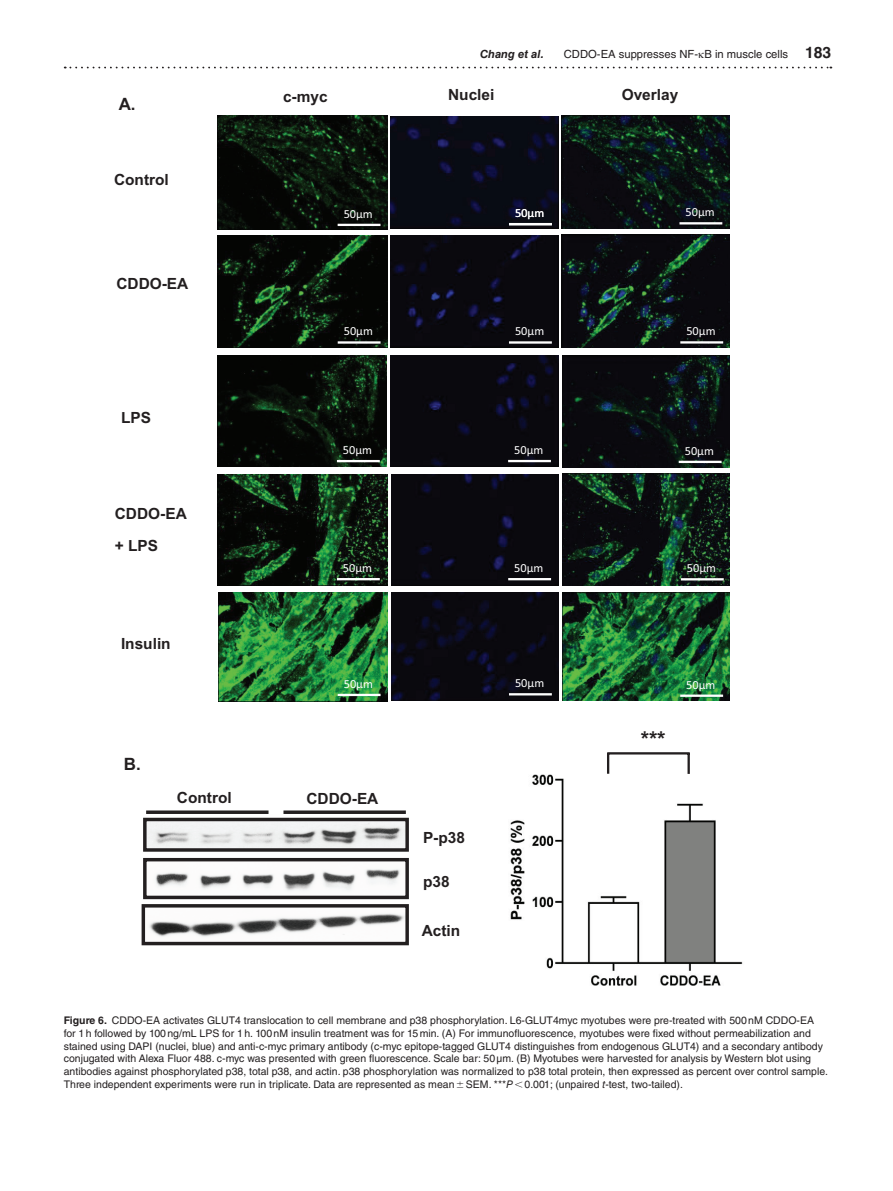
<style>
.page{position:relative;width:893px;height:1191px;background:#fff}
.page>*{position:absolute;margin:0;border:0;box-sizing:border-box;transform-origin:0 0}
.t1{font:700 21.6px "Arial";color:#231f20}
.t2{font:700 16.95px "Arial";color:#231f20}
.t3{font:700 15.45px/31.5px "Arial";color:#231f20}
.t4{font:12.3px "Calibri";color:#fff}
.t5{font:11.25px "Helvetica LT Std";color:#231f20}
.t6{font:italic 700 11.25px "Helvetica LT Std";color:#231f20}
.t7{font:10.5px/12.8px "Helvetica LT Std";color:#231f20}
.s1{font-weight:700;font-size:15.75px}
.s2{font-weight:700}
.s3{font-style:italic}
</style>
<div class="page">
<svg style="left:65px;top:67px;width:766px;height:1px"></svg>
<img style="left:217px;top:116px;width:170px;height:113px">
<img style="left:561px;top:115px;width:169px;height:113px">
<img style="left:390px;top:116px;width:168px;height:113px">
<hr style="left:338px;top:224px;width:42px;height:2px;background:#fff">
<hr style="left:509px;top:223px;width:43px;height:2px;background:#fff">
<hr style="left:679px;top:222px;width:43px;height:2px;background:#fff">
<img style="left:217px;top:235px;width:171px;height:112px">
<img style="left:391px;top:235px;width:167px;height:112px">
<img style="left:561px;top:235px;width:169px;height:112px">
<hr style="left:338px;top:341px;width:43px;height:3px;background:#fff">
<hr style="left:509px;top:341px;width:43px;height:3px;background:#fff">
<hr style="left:680px;top:341px;width:43px;height:2px;background:#fff">
<img style="left:217px;top:355px;width:170px;height:112px">
<img style="left:391px;top:355px;width:168px;height:111px">
<img style="left:562px;top:355px;width:167px;height:112px">
<hr style="left:337px;top:460px;width:43px;height:2px;background:#fff">
<hr style="left:508px;top:460px;width:43px;height:2px;background:#fff">
<hr style="left:679px;top:461px;width:43px;height:2px;background:#fff">
<img style="left:218px;top:475px;width:169px;height:110px">
<div style="left:391px;top:474px;width:168px;height:111px;background:#0a090e"></div>
<img style="left:562px;top:473px;width:167px;height:112px">
<hr style="left:337px;top:578px;width:43px;height:2px;background:#fff">
<hr style="left:508px;top:578px;width:43px;height:2px;background:#fff">
<hr style="left:681px;top:578px;width:43px;height:2px;background:#fff">
<img style="left:219px;top:592px;width:169px;height:109px">
<img style="left:391px;top:592px;width:168px;height:109px">
<img style="left:563px;top:592px;width:166px;height:109px">
<hr style="left:338px;top:694px;width:43px;height:2px;background:#fff">
<hr style="left:509px;top:693px;width:43px;height:2px;background:#fff">
<hr style="left:680px;top:694px;width:43px;height:3px;background:#fff">
<svg style="left:141px;top:810px;width:268px;height:136px"></svg>
<img style="left:510px;top:755px;width:233px;height:231px">
<hr style="left:607px;top:752px;width:83px;height:2px;background:#231f20">
<hr style="left:607px;top:753px;width:2px;height:20px;background:#231f20">
<hr style="left:687px;top:753px;width:3px;height:21px;background:#231f20">
<h2 class="t2" style="left:119px;top:92px;width:18px">A.</h2>
<h3 class="t3" style="left:114px;top:163px;width:56px">Control</h3>
<h3 class="t3" style="left:116px;top:268px;width:73px">CDDO-EA</h3>
<h3 class="t3" style="left:121px;top:402px;width:32px">LPS</h3>
<h3 class="t3" style="left:115px;top:498px;width:73px">CDDO-EA + LPS</h3>
<h3 class="t3" style="left:121px;top:628px;width:51px">Insulin</h3>
<h2 class="t2" style="left:124px;top:752px;width:18px">B.</h2>
<p class="t6" style="left:480px;top:47px;width:65px">Chang et al.</p>
<p class="t5" style="left:564px;top:48px;width:269px">CDDO-EA suppresses NF- B in muscle cells <span class="s1">183</span></p>
<h3 class="t3" style="left:283px;top:81px;width:46px">c-myc</h3>
<h3 class="t3" style="left:448px;top:79px;width:48px">Nuclei</h3>
<h3 class="t3" style="left:622px;top:79px;width:58px">Overlay</h3>
<p class="t4" style="left:344px;top:205px;width:31px">50µm</p>
<p class="t4" style="left:515px;top:204px;width:31px">50µm</p>
<p class="t4" style="left:685px;top:204px;width:31px">50µm</p>
<p class="t4" style="left:344px;top:323px;width:31px">50µm</p>
<p class="t4" style="left:515px;top:323px;width:31px">50µm</p>
<p class="t4" style="left:686px;top:323px;width:31px">50µm</p>
<p class="t4" style="left:343px;top:441px;width:31px">50µm</p>
<p class="t4" style="left:514px;top:441px;width:31px">50µm</p>
<p class="t4" style="left:685px;top:442px;width:31px">50µm</p>
<p class="t4" style="left:343px;top:559px;width:31px">50µm</p>
<p class="t4" style="left:514px;top:559px;width:31px">50µm</p>
<p class="t4" style="left:687px;top:559px;width:31px">50µm</p>
<p class="t4" style="left:344px;top:675px;width:31px">50µm</p>
<p class="t4" style="left:515px;top:674px;width:31px">50µm</p>
<p class="t4" style="left:686px;top:676px;width:31px">50µm</p>
<h1 class="t1" style="left:641px;top:724px;width:26px">***</h1>
<h3 class="t3" style="left:177px;top:782px;width:56px">Control</h3>
<h3 class="t3" style="left:306px;top:783px;width:73px">CDDO-EA</h3>
<h3 class="t3" style="left:423px;top:822px;width:44px">P-p38</h3>
<h3 class="t3" style="left:423px;top:866px;width:28px">p38</h3>
<h3 class="t3" style="left:422px;top:915px;width:40px">Actin</h3>
<p class="t7" style="left:64px;top:1014px;width:766px"><span class="s2">Figure 6.</span> CDDO-EA activates GLUT4 translocation to cell membrane and p38 phosphorylation. L6-GLUT4myc myotubes were pre-treated with 500nM CDDO-EA for 1h followed by 100ng/mL LPS for 1h. 100nM insulin treatment was for 15min. (A) For immunofluorescence, myotubes were fixed without permeabilization and stained using DAPI (nuclei, blue) and anti-c-myc primary antibody (c-myc epitope-tagged GLUT4 distinguishes from endogenous GLUT4) and a secondary antibody conjugated with Alexa Fluor 488. c-myc was presented with green fluorescence. Scale bar: 50µm. (B) Myotubes were harvested for analysis by Western blot using antibodies against phosphorylated p38, total p38, and actin. p38 phosphorylation was normalized to p38 total protein, then expressed as percent over control sample.<br>Three independent experiments were run in triplicate. Data are represented as mean SEM. ***<span class="s3">P</span> 0.001; (unpaired <span class="s3">t</span>-test, two-tailed).</p>
</div>
